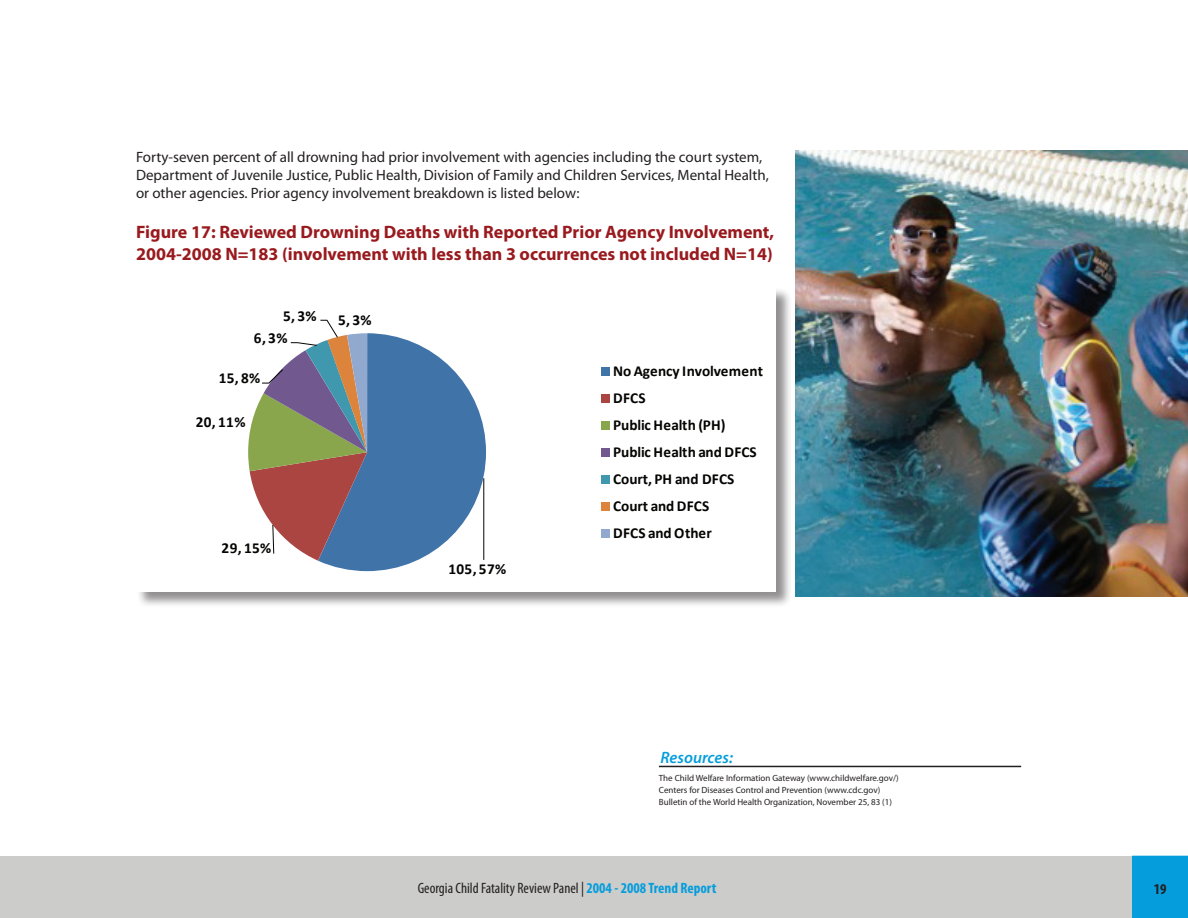
<style>
.page{position:relative;width:1188px;height:918px;background:#fff}
.page>*{position:absolute;margin:0;border:0;box-sizing:border-box;transform-origin:0 0}
.t1{font:700 18px/21.6px "Myriad Pro";color:#991a1e}
.t2{font:italic 600 16.5px "Myriad Pro";color:#069ddc}
.t3{font:700 15.3px/27px "Calibri";color:#040503}
.t4{font:15px/18px "Myriad Pro";color:#231f20}
.t5{font:condensed 15px "Myriad Pro";color:#231f20}
.t6{font:700 condensed 15px "Myriad Pro";color:#231f20}
.t7{font:9px/12px "Myriad Pro";color:#231f20}
.s1{font-weight:700;color:#069ddc}
</style>
<div class="page">
<div style="left:0;top:856px;width:1161px;height:62px;background:#cccccb"></div>
<div style="left:1132px;top:856px;width:56px;height:62px;background:#069ddc"></div>
<div style="left:136px;top:288px;width:656px;height:320px;background:#231f20;opacity:.5"></div>
<div style="left:136px;top:288px;width:640px;height:304px;background:#fff"></div>
<svg style="left:248px;top:319px;width:362px;height:253px"></svg>
<hr style="left:659px;top:766px;width:362px;height:1px;background:#231f20">
<img style="left:795px;top:151px;width:393px;height:445px">
<p class="t4" style="left:136px;top:148px;width:634px">Forty-seven percent of all drowning had prior involvement with agencies including the court system,<br>Department of Juvenile Justice, Public Health, Division of Family and Children Services, Mental Health, or other agencies. Prior agency involvement breakdown is listed below:</p>
<p class="t1" style="left:136px;top:221px;width:639px">Figure 17: Reviewed Drowning Deaths with Reported Prior Agency Involvement,<br>2004-2008 N=183 (involvement with less than 3 occurrences not included N=14)</p>
<p class="t3" style="left:283px;top:302px;width:35px">5, 3%</p>
<p class="t3" style="left:338px;top:306px;width:35px">5, 3%</p>
<p class="t3" style="left:254px;top:324px;width:35px">6, 3%</p>
<p class="t3" style="left:219px;top:364px;width:43px">15, 8%</p>
<p class="t3" style="left:196px;top:408px;width:51px">20, 11%</p>
<p class="t3" style="left:222px;top:534px;width:51px">29, 15%</p>
<p class="t3" style="left:449px;top:555px;width:59px">105, 57%</p>
<p class="t3" style="left:613px;top:356px;width:151px">No Agency Involvement<br>DFCS<br>Public Health (PH)<br>Public Health and DFCS<br>Court, PH and DFCS<br>Court and DFCS<br>DFCS and Other</p>
<p class="t2" style="left:661px;top:747px;width:74px">Resources:</p>
<p class="t7" style="left:659px;top:772px;width:241px">The Child Welfare Information Gateway (www.childwelfare.gov/)<br>Centers for Diseases Control and Prevention (www.cdc.gov)<br>Bulletin of the World Health Organization, November 25, 83 (1)</p>
<p class="t5" style="left:418px;top:879px;width:300px">Georgia Child Fatality Review Panel | <span class="s1">2004 - 2008 Trend Report</span></p>
<p class="t6" style="left:1154px;top:879px;width:14px">19</p>
</div>
